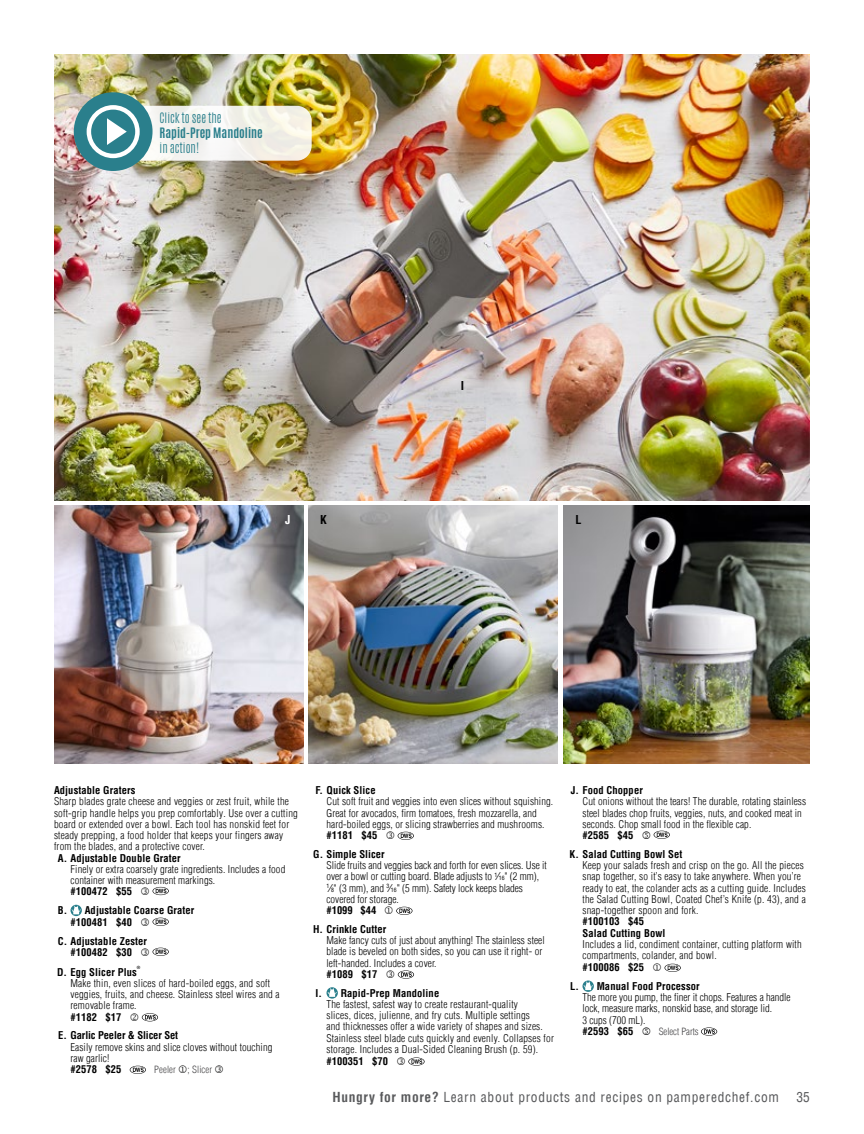
<style>
.page{position:relative;width:864px;height:1134px;background:#fff}
.page>*{position:absolute;margin:0;border:0;box-sizing:border-box;transform-origin:0 0}
.t1{font:condensed 13.5px "Helvetica Com";letter-spacing:.05em;color:#58595b}
.t2{font:300 12px "Antonio";color:#2a7f8c}
.t3{font:700 12px "Antonio";color:#2a7f8c}
.t4{font:700 condensed 12px "Helvetica Com";color:#000}
.t5{font:700 condensed 12px "Helvetica Com";color:#fff}
.t6{font:300 condensed 10.5px/11.2px "Helvetica Com";letter-spacing:.02em;color:#000}
.t7{font:700 condensed 10.5px/11.2px "Helvetica Com";letter-spacing:.01em;color:#000}
.t8{font:300 condensed 10.5px/11.2px "Helvetica Com";color:#000}
.t9{font:700 condensed 10.5px/18.8px "Helvetica Com";letter-spacing:-.01em;color:#000}
.t10{font:300 condensed 9.75px "Helvetica Com";letter-spacing:.01em;color:#414042}
.t11{font:700 condensed 4.2px "Helvetica Com";color:#000}
.s1{font-weight:700}
.s2{color:#000}
.s3{font-weight:400}
.s4{font-weight:400;font-size:5.7px}
.s5{font-weight:700;font-size:10.5px;color:#000}
</style>
<div class="page">
<img style="left:54px;top:54px;width:756px;height:446px">
<img style="left:309px;top:506px;width:249px;height:257px">
<img style="left:564px;top:506px;width:246px;height:257px">
<img style="left:54px;top:506px;width:249px;height:257px">
<svg style="left:153px;top:887px;width:16px;height:8px"></svg>
<svg style="left:71px;top:905px;width:11px;height:11px"></svg>
<svg style="left:153px;top:918px;width:16px;height:8px"></svg>
<svg style="left:153px;top:948px;width:16px;height:8px"></svg>
<svg style="left:130px;top:1066px;width:16px;height:8px"></svg>
<svg style="left:398px;top:832px;width:16px;height:8px"></svg>
<svg style="left:398px;top:970px;width:16px;height:9px"></svg>
<svg style="left:327px;top:987px;width:11px;height:12px"></svg>
<svg style="left:408px;top:1057px;width:17px;height:9px"></svg>
<svg style="left:654px;top:831px;width:16px;height:8px"></svg>
<svg style="left:583px;top:981px;width:11px;height:11px"></svg>
<svg style="left:701px;top:1027px;width:16px;height:9px"></svg>
<svg style="left:90px;top:106px;width:222px;height:55px;fill:#f4f2eb"></svg>
<div style="left:74px;top:92px;width:79px;height:79px;background:#2a7f8c;border-radius:50%"></div>
<svg style="left:87px;top:105px;width:53px;height:53px"></svg>
<svg style="left:141px;top:1013px;width:17px;height:8px"></svg>
<svg style="left:396px;top:906px;width:17px;height:9px"></svg>
<svg style="left:664px;top:963px;width:17px;height:9px"></svg>
<p class="t2" style="left:160px;top:110px;width:64px">Click to see the</p>
<p class="t3" style="left:160px;top:124px;width:105px">Rapid-Prep Mandoline</p>
<p class="t2" style="left:160px;top:140px;width:41px">in action!</p>
<p class="t4" style="left:461px;top:377px;width:5px">I</p>
<p class="t5" style="left:285px;top:511px;width:7px">J</p>
<p class="t4" style="left:320px;top:511px;width:8px">K</p>
<p class="t4" style="left:576px;top:511px;width:7px">L</p>
<p class="t7" style="left:54px;top:784px;width:83px">Adjustable Graters</p>
<p class="t6" style="left:54px;top:796px;width:245px">Sharp blades grate cheese and veggies or zest fruit, while the soft-grip handle helps you prep comfortably. Use over a cutting board or extended over a bowl. Each tool has nonskid feet for steady prepping, a food holder that keeps your fingers away from the blades, and a protective cover.</p>
<p class="t7" style="left:58px;top:852px;width:124px">A. Adjustable Double Grater</p>
<p class="t6" style="left:70px;top:863px;width:216px">Finely or extra coarsely grate ingredients. Includes a food container with measurement markings.<br><span class="s1">#100472 $55</span> ●</p>
<p class="t7" style="left:70px;top:904px;width:125px;line-height:12px;text-indent:-13px">B. Adjustable Coarse Grater #100481 $40 ●</p>
<p class="t7" style="left:58px;top:935px;width:93px;text-align:right">C. Adjustable Zester #100482 $30 ●</p>
<p class="t7" style="left:57px;top:966px;width:81px">D. Egg Slicer Plus</p>
<p class="t11" style="left:137px;top:965px;width:5px">®</p>
<p class="t6" style="left:70px;top:977px;width:211px">Make thin, even slices of hard-boiled eggs, and soft veggies, fruits, and cheese. Stainless steel wires and a removable frame.</p>
<p class="t9" style="left:58px;top:1007px;width:121px;text-indent:12px">#1182 $17<br>E. Garlic Peeler &amp; Slicer Set</p>
<p class="t6" style="left:70px;top:1041px;width:203px">Easily remove skins and slice cloves without touching raw garlic!</p>
<p class="t7" style="left:70px;top:1063px;width:52px">#2578 $25</p>
<p class="t10" style="left:154px;top:1063px;width:71px">Peeler ; Slicer <span class="s2">●</span></p>
<p class="t7" style="left:315px;top:784px;width:62px">F. Quick Slice</p>
<p class="t6" style="left:326px;top:796px;width:228px">Cut soft fruit and veggies into even slices without squishing.<br>Great for avocados, firm tomatoes, fresh mozzarella, and hard-boiled eggs, or slicing strawberries and mushrooms. <span class="s1">#1181 $45</span> ●</p>
<p class="t7" style="left:313px;top:848px;width:73px">G. Simple Slicer</p>
<p class="t8" style="left:326px;top:860px;width:222px">Slide fruits and veggies back and forth for even slices. Use it over a bowl or cutting board. Blade adjusts to <sup>1</sup><span class="s3">⁄</span><span class="s4">16</span><span class="s3">"</span> (2 mm), <sup>1</sup><span class="s3">⁄</span><span class="s4">8</span><span class="s3">"</span> (3 mm), and <sup>3</sup><span class="s3">⁄</span><span class="s4">16</span>" (5 mm). Safety lock keeps blades covered for storage.</p>
<p class="t7" style="left:313px;top:901px;width:75px;line-height:18.8px;text-align:center">#1099 $44<br>H. Crinkle Cutter</p>
<p class="t6" style="left:326px;top:935px;width:220px">Make fancy cuts of just about anything! The stainless steel blade is beveled on both sides, so you can use it right- or left-handed. Includes a cover.<br><span class="s1">#1089 $17</span> ●</p>
<p class="t7" style="left:315px;top:987px;width:125px">I. Rapid-Prep Mandoline</p>
<p class="t6" style="left:326px;top:998px;width:229px">The fastest, safest way to create restaurant-quality<br>slices, dices, julienne, and fry cuts. Multiple settings<br>and thicknesses offer a wide variety of shapes and sizes.<br>Stainless steel blade cuts quickly and evenly. Collapses for storage. Includes a Dual-Sided Cleaning Brush (p. 59). <span class="s1">#100351 $70</span> ●</p>
<p class="t7" style="left:571px;top:784px;width:74px">J. Food Chopper</p>
<p class="t6" style="left:582px;top:796px;width:225px">Cut onions without the tears! The durable, rotating stainless steel blades chop fruits, veggies, nuts, and cooked meat in seconds. Chop small food in the flexible cap.<br><span class="s1">#2585 $45</span> ■</p>
<p class="t7" style="left:570px;top:848px;width:114px">K. Salad Cutting Bowl Set</p>
<p class="t6" style="left:582px;top:860px;width:225px">Keep your salads fresh and crisp on the go. All the pieces snap together, so it’s easy to take anywhere. When you’re ready to eat, the colander acts as a cutting guide. Includes the Salad Cutting Bowl, Coated Chef’s Knife (p. 43), and a snap-together spoon and fork.</p>
<p class="t7" style="left:582px;top:916px;width:84px">#100103 $45<br>Salad Cutting Bowl</p>
<p class="t6" style="left:582px;top:938px;width:221px">Includes a lid, condiment container, cutting platform with compartments, colander, and bowl.</p>
<p class="t7" style="left:570px;top:958px;width:131px;line-height:18.8px;text-indent:12px">#100086 $25<br>L. Manual Food Processor</p>
<p class="t8" style="left:582px;top:992px;width:210px">The more you pump, the finer it chops. Features a handle lock, measure marks, nonskid base, and storage lid.<br>3 cups (700 mL).</p>
<p class="t10" style="left:582px;top:1025px;width:118px"><span class="s5">#2593 $65</span> <span class="s2">■</span> Select Parts</p>
<p class="t1" style="left:332px;top:1088px;width:448px"><span class="s1">Hungry for more?</span> Learn about products and recipes on pamperedchef.com</p>
<p class="t1" style="left:797px;top:1088px;width:15px">35</p>
</div>
